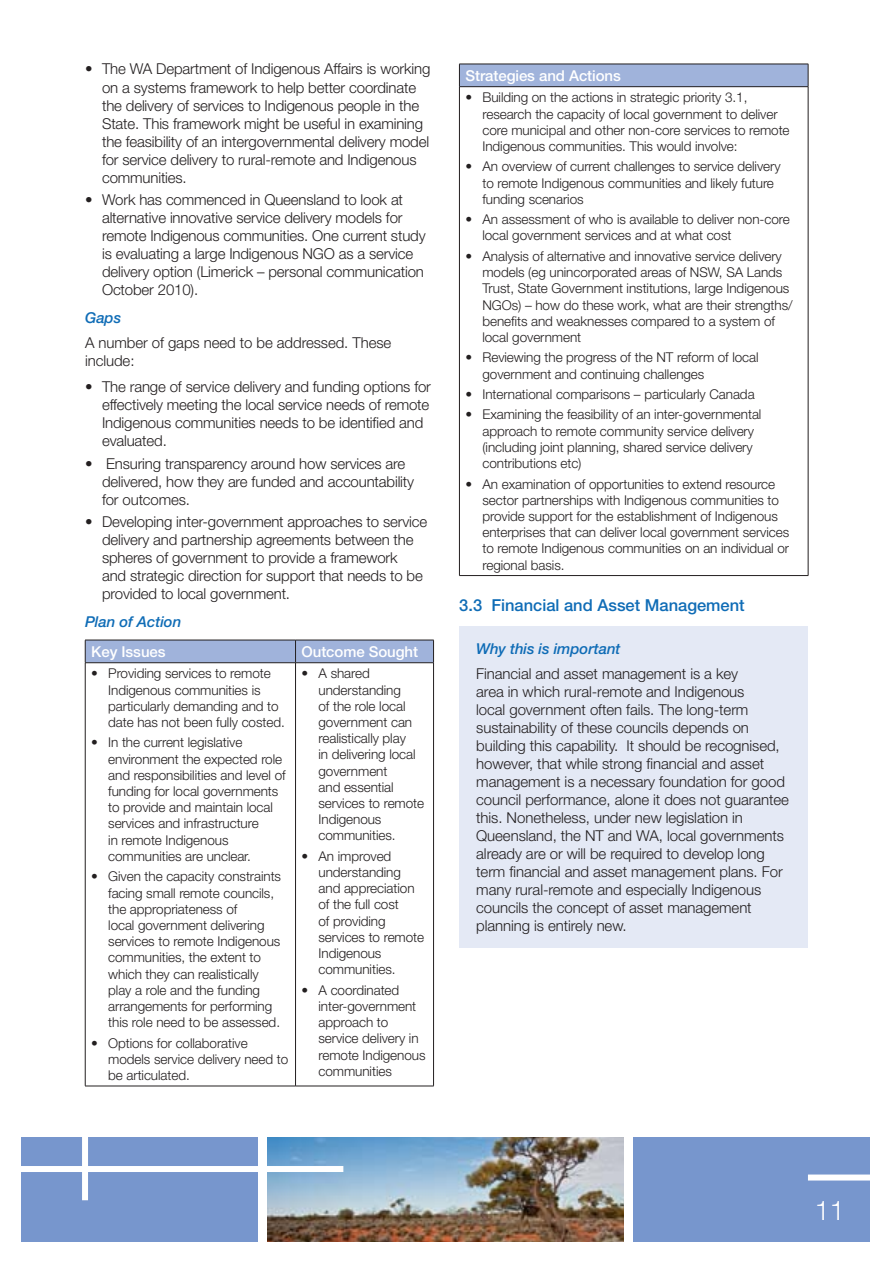
<style>
.page{position:relative;width:893px;height:1263px;background:#fff}
.page>*{position:absolute;margin:0;border:0;box-sizing:border-box;transform-origin:0 0}
.t1{font:300 27px "Helvetica Neue LT Std";color:#fff}
.t2{font:500 16.5px "Helvetica Neue LT Std";color:#0f6cb6}
.t3{font:300 15px/18px "Helvetica Neue LT Std";letter-spacing:-.01em;color:#231f20}
.t4{font:500 15px "Helvetica Neue LT Std";letter-spacing:-.005em;color:#fff}
.t5{font:italic 500 15px "Helvetica Neue LT Std";letter-spacing:-.005em;color:#0f6cb6}
.t6{font:300 13.5px/16.2px "Helvetica Neue LT Std";letter-spacing:-.005em;color:#231f20}
</style>
<div class="page">
<img style="left:268px;top:1137px;width:356px;height:105px">
<div style="left:21px;top:1137px;width:237px;height:105px;background:#7796cd"></div>
<div style="left:634px;top:1137px;width:236px;height:105px;background:#7796cd"></div>
<div style="left:0;top:1166px;width:343px;height:6px;background:#fff"></div>
<div style="left:82px;top:1108px;width:6px;height:92px;background:#fff"></div>
<div style="left:808px;top:1174px;width:72px;height:6px;background:#fff"></div>
<div style="left:85px;top:640px;width:349px;height:22px;background:#a0b3db"></div>
<hr style="left:85px;top:662px;width:211px;height:1px;background:#231f20">
<hr style="left:85px;top:663px;width:1px;height:423px;background:#231f20">
<hr style="left:296px;top:662px;width:138px;height:1px;background:#231f20">
<hr style="left:295px;top:663px;width:1px;height:423px;background:#231f20">
<hr style="left:433px;top:663px;width:1px;height:423px;background:#231f20">
<hr style="left:85px;top:1086px;width:211px;height:1px;background:#231f20">
<hr style="left:296px;top:1086px;width:138px;height:1px;background:#231f20">
<div style="left:459px;top:64px;width:349px;height:23px;background:#a0b3db"></div>
<hr style="left:459px;top:64px;width:349px;height:1px;background:#231f20">
<svg style="left:459px;top:64px;width:1px;height:22px"></svg>
<svg style="left:808px;top:64px;width:1px;height:22px"></svg>
<hr style="left:459px;top:86px;width:349px;height:1px;background:#231f20">
<hr style="left:459px;top:87px;width:1px;height:488px;background:#231f20">
<hr style="left:808px;top:87px;width:1px;height:488px;background:#231f20">
<hr style="left:459px;top:575px;width:349px;height:1px;background:#231f20">
<div style="left:459px;top:626px;width:349px;height:322px;background:#e4e9f5"></div>
<p class="t3" style="left:102px;top:60px;width:330px;text-indent:-17px">• The WA Department of Indigenous Affairs is working on a systems framework to help better coordinate the delivery of services to Indigenous people in the State. This framework might be useful in examining the feasibility of an intergovernmental delivery model for service delivery to rural-remote and Indigenous communities.</p>
<p class="t3" style="left:102px;top:190px;width:325px;text-indent:-17px">• Work has commenced in Queensland to look at alternative innovative service delivery models for remote Indigenous communities. One current study is evaluating a large Indigenous NGO as a service delivery option (Limerick – personal communication October 2010).</p>
<p class="t5" style="left:85px;top:309px;width:38px">Gaps</p>
<p class="t3" style="left:85px;top:333px;width:308px">A number of gaps need to be addressed. These include:</p>
<p class="t3" style="left:102px;top:378px;width:330px;text-indent:-17px">• The range of service delivery and funding options for effectively meeting the local service needs of remote Indigenous communities needs to be identified and evaluated.</p>
<p class="t3" style="left:102px;top:454px;width:314px;text-indent:-17px">• Ensuring transparency around how services are delivered, how they are funded and accountability for outcomes.</p>
<p class="t3" style="left:102px;top:512px;width:327px;text-indent:-17px">• Developing inter-government approaches to service delivery and partnership agreements between the spheres of government to provide a framework<br>and strategic direction for support that needs to be provided to local government.</p>
<p class="t5" style="left:85px;top:613px;width:98px">Plan of Action</p>
<p class="t4" style="left:91px;top:642px;width:76px">Key Issues</p>
<p class="t4" style="left:302px;top:642px;width:118px">Outcome Sought</p>
<p class="t6" style="left:108px;top:665px;width:178px;text-indent:-17px">• Providing services to remote<br>Indigenous communities is particularly demanding and to date has not been fully costed.</p>
<p class="t6" style="left:108px;top:734px;width:179px;text-indent:-17px">• In the current legislative environment the expected role and responsibilities and level of funding for local governments to provide and maintain local services and infrastructure<br>in remote Indigenous communities are unclear.</p>
<p class="t6" style="left:108px;top:868px;width:174px;text-indent:-17px">• Given the capacity constraints facing small remote councils, the appropriateness of<br>local government delivering services to remote Indigenous communities, the extent to which they can realistically play a role and the funding arrangements for performing this role need to be assessed.</p>
<p class="t6" style="left:108px;top:1034px;width:182px;text-indent:-17px">• Options for collaborative models service delivery need to be articulated.</p>
<p class="t6" style="left:319px;top:665px;width:107px;text-indent:-17px">• A shared understanding<br>of the role local government can realistically play<br>in delivering local government<br>and essential services to remote<br>Indigenous communities.</p>
<p class="t6" style="left:319px;top:848px;width:107px;text-indent:-17px">• An improved understanding and appreciation of the full cost<br>of providing services to remote<br>Indigenous communities.</p>
<p class="t6" style="left:319px;top:981px;width:108px;text-indent:-17px">• A coordinated inter-government approach to service delivery in remote Indigenous communities</p>
<p class="t4" style="left:465px;top:66px;width:157px">Strategies and Actions</p>
<p class="t6" style="left:482px;top:89px;width:309px;text-indent:-17px">• Building on the actions in strategic priority 3.1, research the capacity of local government to deliver core municipal and other non-core services to remote Indigenous communities. This would involve:</p>
<p class="t6" style="left:482px;top:158px;width:300px;text-indent:-17px">• An overview of current challenges to service delivery to remote Indigenous communities and likely future funding scenarios</p>
<p class="t6" style="left:482px;top:211px;width:309px;text-indent:-17px">• An assessment of who is available to deliver non-core local government services and at what cost</p>
<p class="t6" style="left:482px;top:248px;width:312px;text-indent:-17px">• Analysis of alternative and innovative service delivery models (eg unincorporated areas of NSW, SA Lands Trust, State Government institutions, large Indigenous NGOs) – how do these work, what are their strengths/ benefits and weaknesses compared to a system of local government</p>
<p class="t6" style="left:482px;top:349px;width:278px;text-indent:-17px">• Reviewing the progress of the NT reform of local government and continuing challenges</p>
<p class="t6" style="left:465px;top:386px;width:291px">• International comparisons – particularly Canada</p>
<p class="t6" style="left:482px;top:406px;width:280px;text-indent:-17px">• Examining the feasibility of an inter-governmental approach to remote community service delivery (including joint planning, shared service delivery contributions etc)</p>
<p class="t6" style="left:482px;top:475px;width:308px;text-indent:-17px">• An examination of opportunities to extend resource sector partnerships with Indigenous communities to provide support for the establishment of Indigenous enterprises that can deliver local government services to remote Indigenous communities on an individual or regional basis.</p>
<p class="t2" style="left:459px;top:595px;width:287px">3.3 Financial and Asset Management</p>
<p class="t5" style="left:476px;top:640px;width:146px">Why this is important</p>
<p class="t3" style="left:476px;top:664px;width:314px">Financial and asset management is a key<br>area in which rural-remote and Indigenous<br>local government often fails. The long-term sustainability of these councils depends on building this capability. It should be recognised, however, that while strong financial and asset management is a necessary foundation for good council performance, alone it does not guarantee this. Nonetheless, under new legislation in Queensland, the NT and WA, local governments already are or will be required to develop long term financial and asset management plans. For many rural-remote and especially Indigenous councils the concept of asset management planning is entirely new.</p>
<h1 class="t1" style="left:815px;top:1193px;width:32px">11</h1>
</div>
